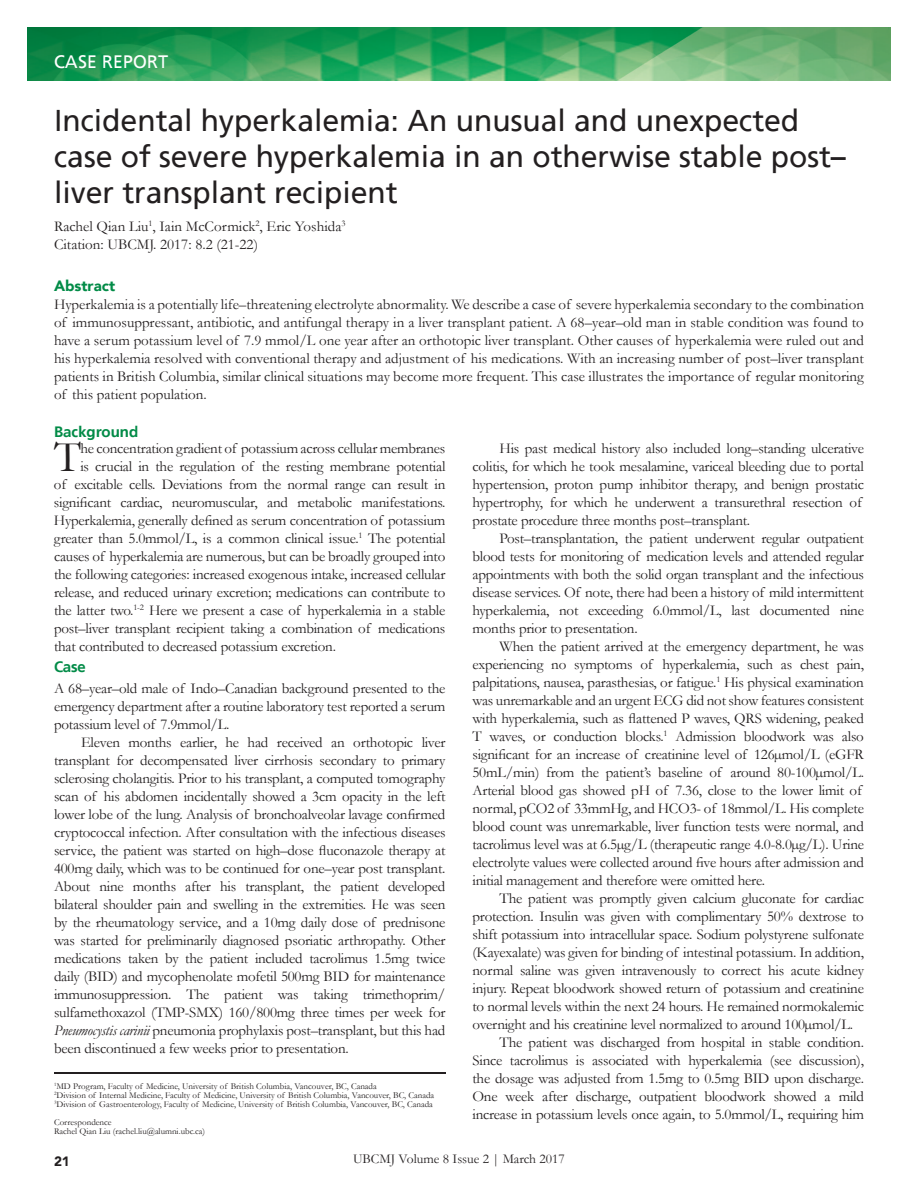
<style>
.page{position:relative;width:918px;height:1188px;background:#fff}
.page>*{position:absolute;margin:0;border:0;box-sizing:border-box;transform-origin:0 0}
.t1{font:43.8px "Garamond";color:#231f20}
.t2{font:30px/36px "Frutiger Linotype";color:#231f20}
.t3{font:18px "Frutiger Linotype";color:#fff}
.t4{font:15px/18px "Garamond";letter-spacing:-.015em;color:#231f20;text-align:justify}
.t5{font:700 15px "Frutiger Linotype";color:#028b47}
.t6{font:900 15px "Avenir";color:#028b47}
.t7{font:13.5px "Garamond";color:#231f20}
.t8{font:900 13.5px "Avenir";color:#231f20}
.t9{font:9px/9px "Garamond";color:#231f20}
.s1{font-style:italic}
</style>
<div class="page">
<img style="left:27px;top:27px;width:864px;height:54px">
<hr style="left:54px;top:1073px;width:392px;height:1px;background:#231f20">
<p class="t3" style="left:54px;top:51px;width:116px">CASE REPORT</p>
<h2 class="t2" style="left:54px;top:102px;width:793px">Incidental hyperkalemia: An unusual and unexpected case of severe hyperkalemia in an otherwise stable post– liver transplant recipient</h2>
<p class="t4" style="left:54px;top:217px;width:293px">Rachel Qian Liu<sup>1</sup>, Iain McCormick<sup>2</sup>, Eric Yoshida<sup>3<br></sup>Citation: UBCMJ. 2017: 8.2 (21-22)</p>
<p class="t6" style="left:54px;top:273px;width:63px">Abstract</p>
<p class="t4" style="left:54px;top:295px;width:812px">Hyperkalemia is a potentially life–threatening electrolyte abnormality. We describe a case of severe hyperkalemia secondary to the combination of immunosuppressant, antibiotic, and antifungal therapy in a liver transplant patient. A 68–year–old man in stable condition was found to have a serum potassium level of 7.9 mmol/L one year after an orthotopic liver transplant. Other causes of hyperkalemia were ruled out and his hyperkalemia resolved with conventional therapy and adjustment of his medications. With an increasing number of post–liver transplant patients in British Columbia, similar clinical situations may become more frequent. This case illustrates the importance of regular monitoring of this patient population.</p>
<p class="t5" style="left:54px;top:423px;width:86px">Background</p>
<h1 class="t1" style="left:54px;top:431px;width:28px">T</h1>
<p class="t4" style="left:80px;top:440px;width:367px">he concentration gradient of potassium across cellular membranes</p>
<p class="t4" style="left:80px;top:458px;width:367px">is crucial in the regulation of the resting membrane potential</p>
<p class="t4" style="left:54px;top:476px;width:393px">of excitable cells. Deviations from the normal range can result in</p>
<p class="t4" style="left:54px;top:494px;width:393px">significant cardiac, neuromuscular, and metabolic manifestations.</p>
<p class="t4" style="left:54px;top:512px;width:393px">Hyperkalemia, generally defined as serum concentration of potassium</p>
<p class="t4" style="left:54px;top:530px;width:393px">greater than 5.0mmol/L, is a common clinical issue.<sup>1</sup> The potential</p>
<p class="t4" style="left:54px;top:548px;width:393px">causes of hyperkalemia are numerous, but can be broadly grouped into</p>
<p class="t4" style="left:54px;top:566px;width:393px">the following categories: increased exogenous intake, increased cellular</p>
<p class="t4" style="left:54px;top:584px;width:393px">release, and reduced urinary excretion; medications can contribute to</p>
<p class="t4" style="left:54px;top:602px;width:393px">the latter two.<sup>1-2</sup> Here we present a case of hyperkalemia in a stable</p>
<p class="t4" style="left:54px;top:620px;width:393px">post–liver transplant recipient taking a combination of medications</p>
<p class="t4" style="left:54px;top:638px;width:283px">that contributed to decreased potassium excretion.</p>
<p class="t5" style="left:54px;top:658px;width:33px">Case</p>
<p class="t4" style="left:54px;top:680px;width:393px">A 68–year–old male of Indo–Canadian background presented to the emergency department after a routine laboratory test reported a serum potassium level of 7.9mmol/L.</p>
<p class="t4" style="left:54px;top:734px;width:393px;text-indent:27px">Eleven months earlier, he had received an orthotopic liver transplant for decompensated liver cirrhosis secondary to primary sclerosing cholangitis. Prior to his transplant, a computed tomography scan of his abdomen incidentally showed a 3cm opacity in the left lower lobe of the lung. Analysis of bronchoalveolar lavage confirmed cryptococcal infection. After consultation with the infectious diseases service, the patient was started on high–dose fluconazole therapy at 400mg daily, which was to be continued for one–year post transplant.<br>About nine months after his transplant, the patient developed bilateral shoulder pain and swelling in the extremities. He was seen by the rheumatology service, and a 10mg daily dose of prednisone was started for preliminarily diagnosed psoriatic arthropathy. Other medications taken by the patient included tacrolimus 1.5mg twice daily (BID) and mycophenolate mofetil 500mg BID for maintenance immunosuppression. The patient was taking trimethoprim/ sulfamethoxazol (TMP-SMX) 160/800mg three times per week for <span class="s1">Pneumocystis carinii</span> pneumonia prophylaxis post–transplant, but this had been discontinued a few weeks prior to presentation.</p>
<p class="t9" style="left:54px;top:1082px;width:382px"><sup>1</sup>MD Program, Faculty of Medicine, University of British Columbia, Vancouver, BC, Canada<br><sup>2</sup>Division of Internal Medicine, Faculty of Medicine, University of British Columbia, Vancouver, BC, Canada<br><sup>3</sup>Division of Gastroenterology, Faculty of Medicine, University of British Columbia, Vancouver, BC, Canada</p>
<p class="t9" style="left:54px;top:1118px;width:153px">Correspondence<br>Rachel Qian Liu (rachel.liu@alumni.ubc.ca)</p>
<p class="t4" style="left:472px;top:440px;width:393px;text-align:left;text-indent:27px">His past medical history also included long–standing ulcerative colitis, for which he took mesalamine, variceal bleeding due to portal hypertension, proton pump inhibitor therapy, and benign prostatic hypertrophy, for which he underwent a transurethral resection of prostate procedure three months post–transplant.</p>
<p class="t4" style="left:472px;top:530px;width:393px;text-indent:27px">Post–transplantation, the patient underwent regular outpatient blood tests for monitoring of medication levels and attended regular appointments with both the solid organ transplant and the infectious disease services. Of note, there had been a history of mild intermittent hyperkalemia, not exceeding 6.0mmol/L, last documented nine months prior to presentation.</p>
<p class="t4" style="left:472px;top:638px;width:393px;text-align:left;text-indent:27px">When the patient arrived at the emergency department, he was experiencing no symptoms of hyperkalemia, such as chest pain, palpitations, nausea, parasthesias, or fatigue.<sup>1</sup> His physical examination was unremarkable and an urgent ECG did not show features consistent with hyperkalemia, such as flattened P waves, QRS widening, peaked T waves, or conduction blocks.<sup>1</sup> Admission bloodwork was also significant for an increase of creatinine level of 126µmol/L (eGFR 50mL/min) from the patient’s baseline of around 80-100µmol/L.<br>Arterial blood gas showed pH of 7.36, close to the lower limit of normal, pCO2 of 33mmHg, and HCO3- of 18mmol/L. His complete blood count was unremarkable, liver function tests were normal, and tacrolimus level was at 6.5µg/L (therapeutic range 4.0-8.0µg/L). Urine electrolyte values were collected around five hours after admission and initial management and therefore were omitted here.</p>
<p class="t4" style="left:500px;top:890px;width:366px">The patient was promptly given calcium gluconate for cardiac</p>
<p class="t4" style="left:473px;top:908px;width:393px">protection. Insulin was given with complimentary 50% dextrose to</p>
<p class="t4" style="left:473px;top:926px;width:393px">shift potassium into intracellular space. Sodium polystyrene sulfonate</p>
<p class="t4" style="left:473px;top:944px;width:393px">(Kayexalate) was given for binding of intestinal potassium. In addition,</p>
<p class="t4" style="left:473px;top:962px;width:393px">normal saline was given intravenously to correct his acute kidney</p>
<p class="t4" style="left:473px;top:980px;width:393px">injury. Repeat bloodwork showed return of potassium and creatinine</p>
<p class="t4" style="left:473px;top:998px;width:393px">to normal levels within the next 24 hours. He remained normokalemic</p>
<p class="t4" style="left:473px;top:1016px;width:382px">overnight and his creatinine level normalized to around 100µmol/L.</p>
<p class="t4" style="left:500px;top:1034px;width:366px">The patient was discharged from hospital in stable condition.</p>
<p class="t4" style="left:473px;top:1052px;width:393px">Since tacrolimus is associated with hyperkalemia (see discussion),</p>
<p class="t4" style="left:473px;top:1070px;width:393px">the dosage was adjusted from 1.5mg to 0.5mg BID upon discharge.</p>
<p class="t4" style="left:473px;top:1088px;width:393px">One week after discharge, outpatient bloodwork showed a mild</p>
<p class="t4" style="left:473px;top:1106px;width:393px">increase in potassium levels once again, to 5.0mmol/L, requiring him</p>
<p class="t8" style="left:54px;top:1149px;width:17px">21</p>
<p class="t7" style="left:353px;top:1151px;width:213px">UBCMJ Volume 8 Issue 2 | March 2017</p>
</div>
